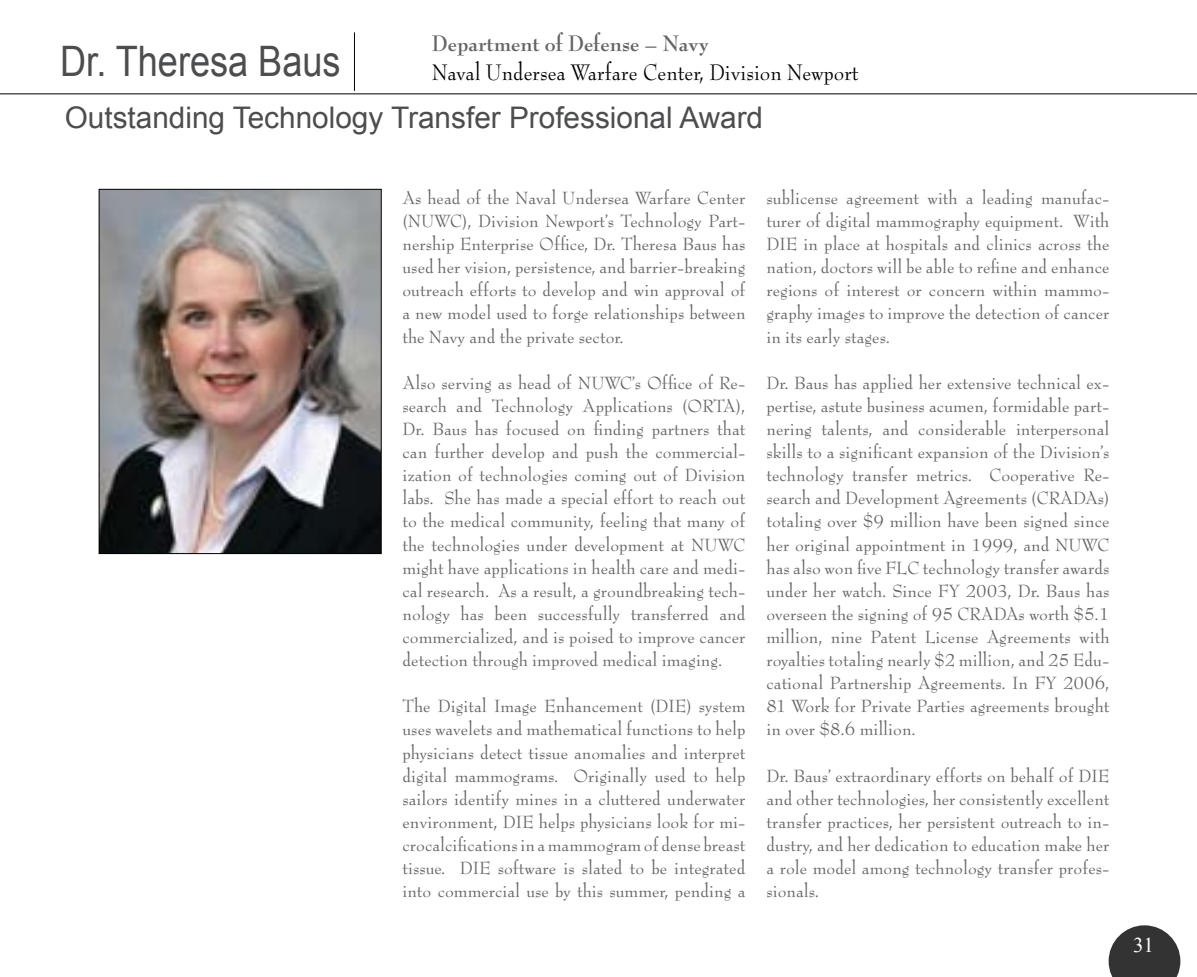
<style>
.page{position:relative;width:1197px;height:977px;background:#fff}
.page>*{position:absolute;margin:0;border:0;box-sizing:border-box;transform-origin:0 0}
.t1{font:42px "Arial";color:#4c4d4f;scale:.86 1}
.t2{font:29.75px "Arial";color:#4c4d4f}
.t3{font:24.5px "Bernhard Modern Std";color:#000;scale:.93 1}
.t4{font:700 24.5px "Bernhard Modern Std";color:#636466;scale:.93 1}
.t5{font:21px "Times New Roman";color:#fff}
.t6{font:19.25px/23.1px "Bernhard Modern Std";color:#636466;text-align:justify}
</style>
<div class="page">
<hr style="left:354px;top:32px;width:1px;height:59px;background:#000">
<hr style="left:0;top:94px;width:1197px;height:1px;background:#000">
<img style="left:101px;top:191px;width:279px;height:361px">
<div style="left:99px;top:189px;width:283px;height:365px;border:1px solid #000"></div>
<svg style="left:1109px;top:925px;width:71px;height:51px"></svg>
<h1 class="t1" style="left:60px;top:34px;width:328px">Dr. Theresa Baus</h1>
<p class="t4" style="left:432px;top:30px;width:300px">Department of Defense – Navy</p>
<p class="t3" style="left:432px;top:59px;width:461px">Naval Undersea Warfare Center, Division Newport</p>
<h2 class="t2" style="left:65px;top:98px;width:700px">Outstanding Technology Transfer Professional Award</h2>
<p class="t6" style="left:402px;top:187px;width:345px">As head of the Naval Undersea Warfare Center (NUWC), Division Newport’s Technology Part&shy;nership Enterprise Office, Dr. Theresa Baus has used her vision, persistence, and barrier-breaking outreach efforts to develop and win approval of a new model used to forge relationships between the Navy and the private sector.</p>
<p class="t6" style="left:402px;top:371px;width:345px">Also serving as head of NUWC’s Office of Re&shy;search and Technology Applications (ORTA), Dr. Baus has focused on finding partners that can further develop and push the commercial&shy;ization of technologies coming out of Division labs. She has made a special effort to reach out to the medical community, feeling that many of the technologies under development at NUWC might have applications in health care and medi&shy;cal research. As a result, a groundbreaking tech&shy;nology has been successfully transferred and commercialized, and is poised to improve cancer detection through improved medical imaging.</p>
<p class="t6" style="left:402px;top:695px;width:345px">The Digital Image Enhancement (DIE) system uses wavelets and mathematical functions to help physicians detect tissue anomalies and interpret digital mammograms. Originally used to help sailors identify mines in a cluttered underwater environment, DIE helps physicians look for mi&shy;crocalcifications in a mammogram of dense breast tissue. DIE software is slated to be integrated into commercial use by this summer, pending a</p>
<p class="t6" style="left:766px;top:187px;width:345px">sublicense agreement with a leading manufac&shy;turer of digital mammography equipment. With DIE in place at hospitals and clinics across the nation, doctors will be able to refine and enhance regions of interest or concern within mammo&shy;graphy images to improve the detection of cancer in its early stages.</p>
<p class="t6" style="left:766px;top:371px;width:345px">Dr. Baus has applied her extensive technical ex&shy;pertise, astute business acumen, formidable part&shy;nering talents, and considerable interpersonal skills to a significant expansion of the Division’s technology transfer metrics. Cooperative Re&shy;search and Development Agreements (CRADAs) totaling over $9 million have been signed since her original appointment in 1999, and NUWC has also won five FLC technology transfer awards under her watch. Since FY 2003, Dr. Baus has overseen the signing of 95 CRADAs worth $5.1 million, nine Patent License Agreements with royalties totaling nearly $2 million, and 25 Edu&shy;cational Partnership Agreements. In FY 2006, 81 Work for Private Parties agreements brought in over $8.6 million.</p>
<p class="t6" style="left:766px;top:764px;width:345px">Dr. Baus’ extraordinary efforts on behalf of DIE and other technologies, her consistently excellent transfer practices, her persistent outreach to in&shy;dustry, and her dedication to education make her a role model among technology transfer profes&shy;sionals.</p>
<p class="t5" style="left:1133px;top:931px;width:22px">31</p>
</div>
